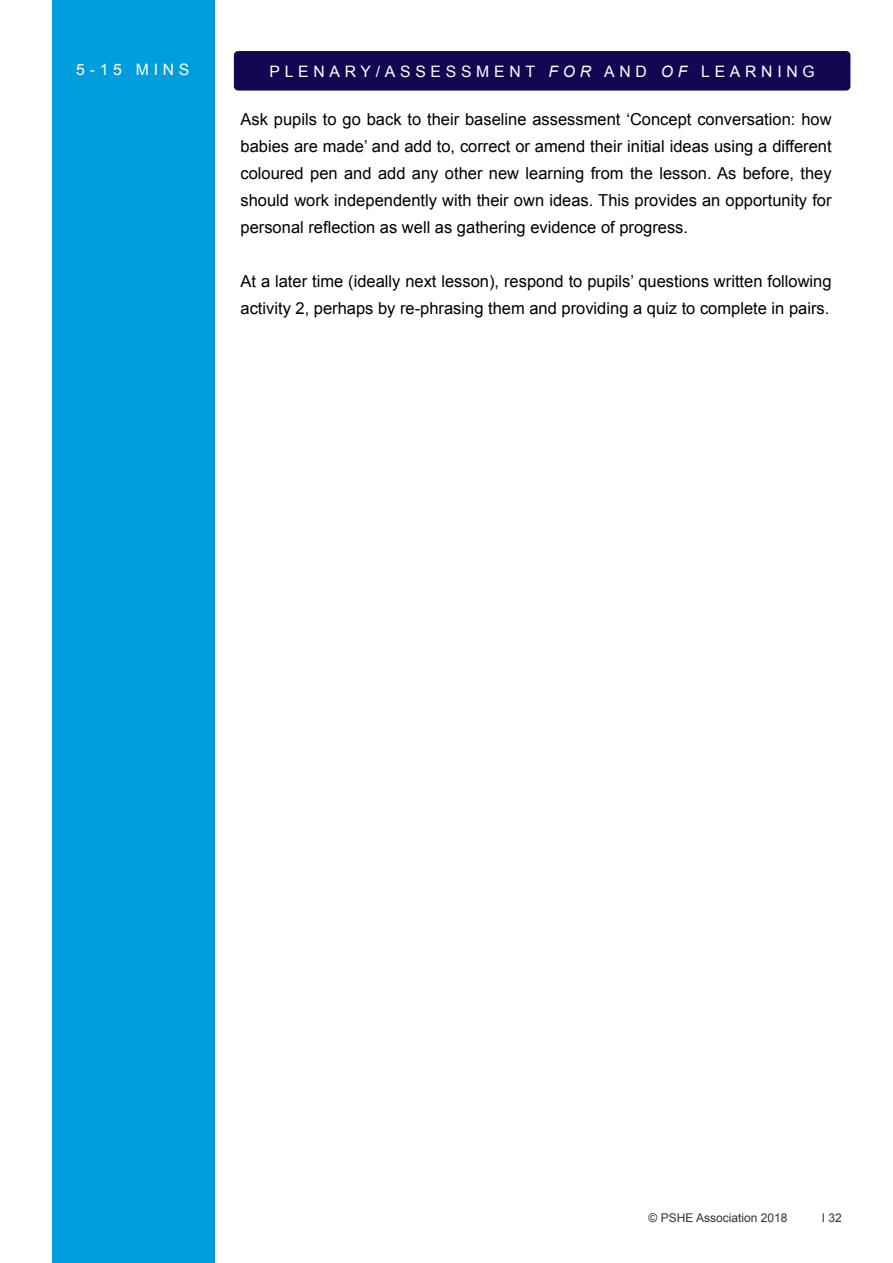
<style>
.page{position:relative;width:893px;height:1263px;background:#fff}
.page>*{position:absolute;margin:0;border:0;box-sizing:border-box;transform-origin:0 0}
.t1{font:16.5px/27px "Arial";color:#000;text-align:justify}
.t2{font:15.75px "Arial";letter-spacing:.3em;color:#fff}
.t3{font:12px "Arial";color:#333232}
.s1{font-style:italic}
</style>
<div class="page">
<div style="left:52px;top:0;width:163px;height:1263px;background:#009ddc"></div>
<div style="left:234px;top:51px;width:616px;height:40px;background:#120852;border-radius:4px"></div>
<p class="t2" style="left:76px;top:59px;width:115px">5-15 MINS</p>
<p class="t2" style="left:269px;top:61px;width:547px">PLENARY/ASSESSMENT <span class="s1">FOR</span> AND <span class="s1">OF</span> LEARNING</p>
<p class="t1" style="left:241px;top:105px;width:593px">Ask pupils to go back to their baseline assessment ‘Concept conversation: how babies are made’ and add to, correct or amend their initial ideas using a different coloured pen and add any other new learning from the lesson. As before, they should work independently with their own ideas. This provides an opportunity for personal reflection as well as gathering evidence of progress.</p>
<p class="t1" style="left:241px;top:267px;width:593px">At a later time (ideally next lesson), respond to pupils’ questions written following activity 2, perhaps by re-phrasing them and providing a quiz to complete in pairs.</p>
<p class="t3" style="left:648px;top:1210px;width:140px">© PSHE Association 2018</p>
<p class="t3" style="left:822px;top:1210px;width:22px">I 32</p>
</div>
